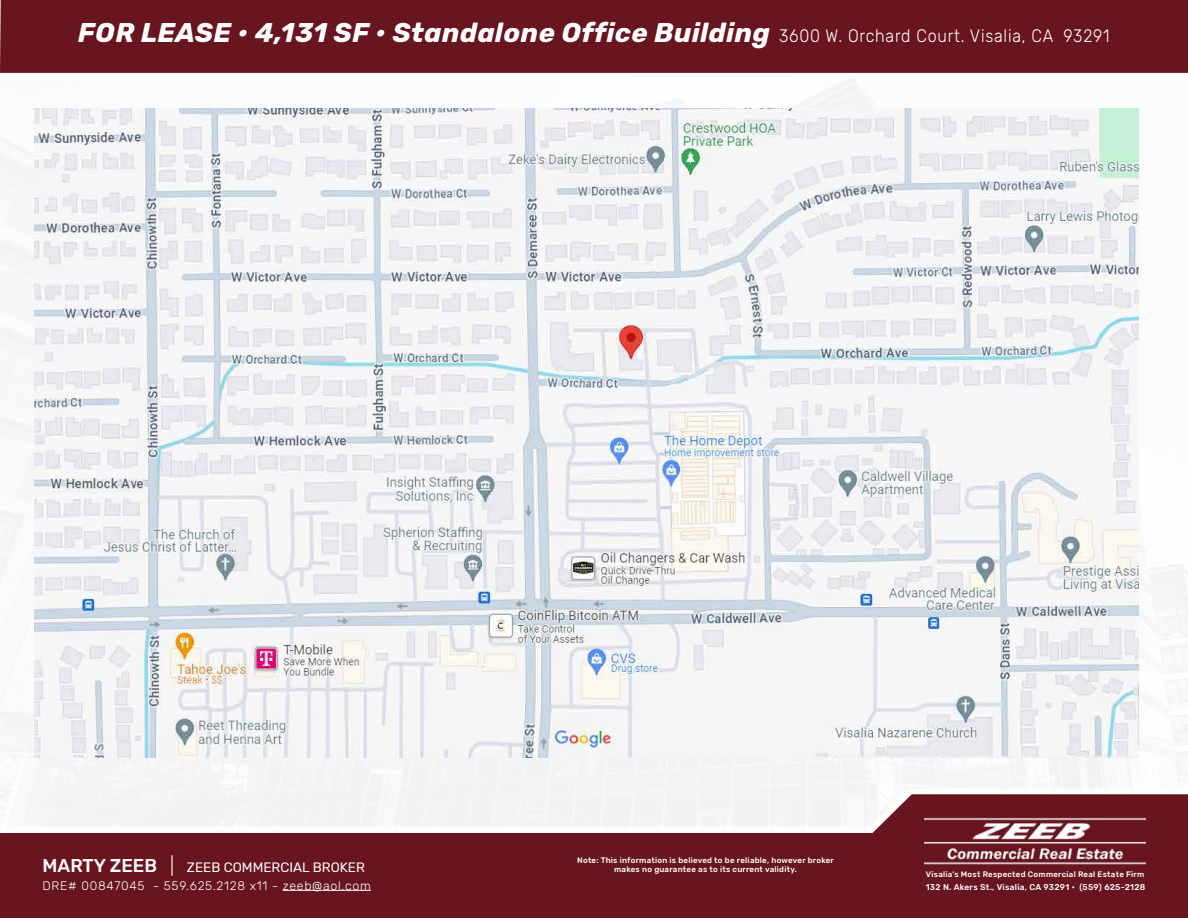
<style>
.page{position:relative;width:1188px;height:918px;background:#fff}
.page>*{position:absolute;margin:0;border:0;box-sizing:border-box;transform-origin:0 0}
.t1{font:italic 700 27px "Rubik";letter-spacing:.02em;color:#fff}
.t2{font:13.5px "Rubik";color:#fff}
.t3{font:300 12.3px "Rubik";letter-spacing:.06em;color:#fff}
.t4{font:500 8.4px "Rubik";letter-spacing:.03em;color:#fff}
.t5{font:500 7.95px "Rubik";letter-spacing:.03em;color:#fff}
.s1{font-weight:300;font-style:normal;font-size:18px}
.s2{font-weight:500;font-size:18.45px}
.s3{font-weight:300;font-size:18.45px}
</style>
<div class="page">
<div style="left:0;top:789px;width:908px;height:38px;background:#f4f4f4"></div>
<div style="left:0;top:833px;width:1188px;height:85px;background:#68151f"></div>
<svg style="left:863px;top:794px;width:325px;height:48px"></svg>
<img style="left:925px;top:814px;width:220px;height:51px">
<div style="left:0;top:0;width:1188px;height:73px;background:#68151f"></div>
<hr style="left:283px;top:890px;width:88px;height:1px;background:#fff">
<img style="left:35px;top:108px;width:1103px;height:650px">
<h1 class="t1" style="left:78px;top:17px;width:1033px">FOR LEASE • 4,131 SF • Standalone Office Building <span class="s1">3600 W. Orchard Court. Visalia, CA 93291</span></h1>
<h2 class="t2" style="left:43px;top:860px;width:324px"><span class="s2">MARTY ZEEB</span> <span class="s3">|</span> ZEEB COMMERCIAL BROKER</h2>
<p class="t5" style="left:614px;top:865px;width:184px">makes no guarantee as to its current validity.</p>
<h3 class="t3" style="left:43px;top:879px;width:330px">DRE# 00847045 - 559.625.2128 x11 - zeeb@aol.com</h3>
<p class="t5" style="left:577px;top:855px;width:258px">Note: This information is believed to be reliable, however broker</p>
<p class="t5" style="left:926px;top:869px;width:220px">Visalia’s Most Respected Commercial Real Estate Firm</p>
<p class="t4" style="left:926px;top:882px;width:221px">132 N. Akers St., Visalia, CA 93291 • (559) 625-2128</p>
</div>
